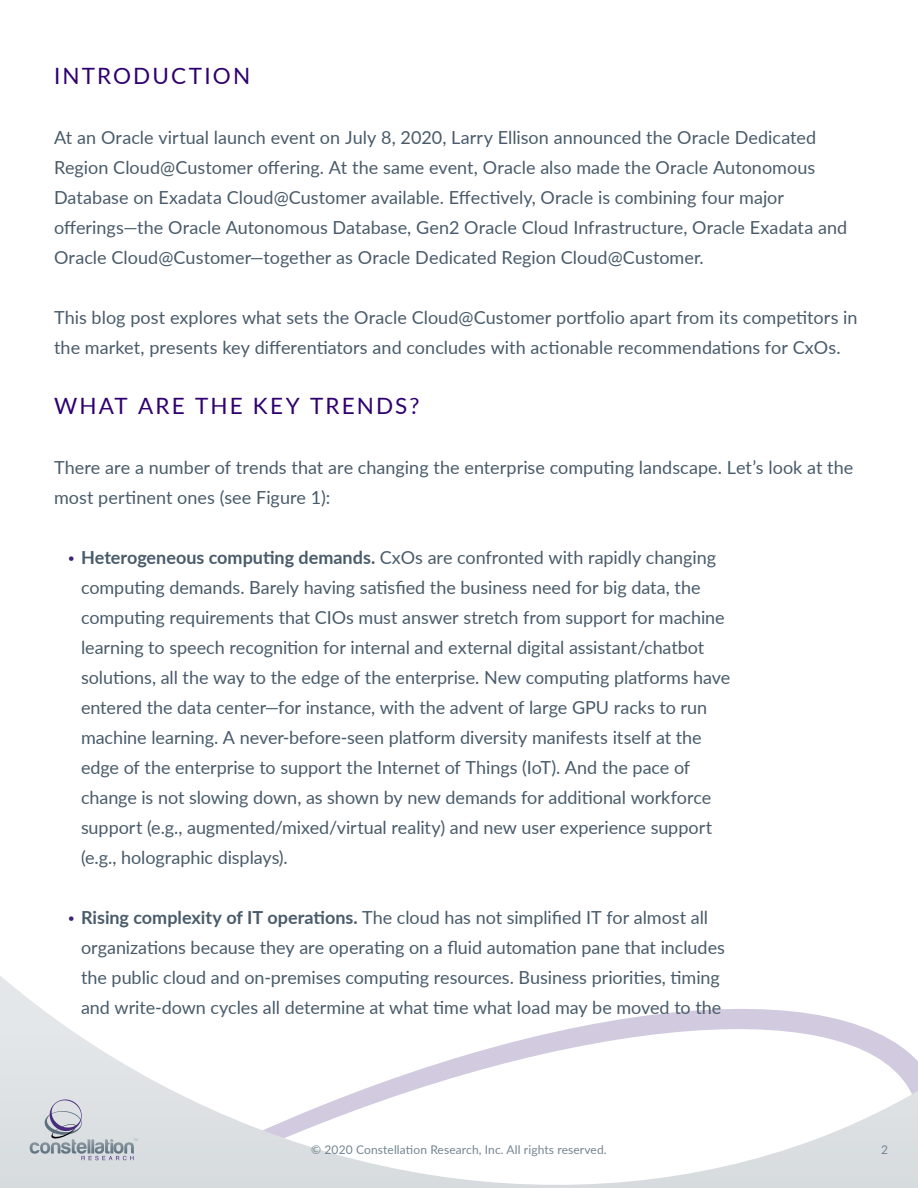
<style>
.page{position:relative;width:918px;height:1188px;background:#fff}
.page>*{position:absolute;margin:0;border:0;box-sizing:border-box;transform-origin:0 0}
.t1{font:22.5px "Lato";letter-spacing:.095em;color:#2f006f}
.t2{font:18px/30px "Lato";color:#495b6a}
.t3{font:12px "Lato";letter-spacing:.01em;color:#738592}
.s1{font-weight:100;color:#3d2474}
.s2{font-weight:700}
</style>
<div class="page">
<svg style="left:0;top:976px;width:918px;height:212px"></svg>
<svg style="left:30px;top:1099px;width:108px;height:61px;background:#c6cbd2"></svg>
<h3 class="t1" style="left:54px;top:60px;width:198px">INTRODUCTION</h3>
<p class="t2" style="left:54px;top:122px;width:795px">At an Oracle virtual launch event on July 8, 2020, Larry Ellison announced the Oracle Dedicated Region Cloud@Customer offering. At the same event, Oracle also made the Oracle Autonomous Database on Exadata Cloud@Customer available. Effectively, Oracle is combining four major offerings—the Oracle Autonomous Database, Gen2 Oracle Cloud Infrastructure, Oracle Exadata and Oracle Cloud@Customer—together as Oracle Dedicated Region Cloud@Customer.</p>
<p class="t2" style="left:54px;top:302px;width:805px">This blog post explores what sets the Oracle Cloud@Customer portfolio apart from its competitors in the market, presents key differentiators and concludes with actionable recommendations for CxOs.</p>
<h3 class="t1" style="left:54px;top:390px;width:367px">WHAT ARE THE KEY TRENDS?</h3>
<p class="t2" style="left:54px;top:452px;width:801px">There are a number of trends that are changing the enterprise computing landscape. Let’s look at the most pertinent ones (see Figure 1):</p>
<p class="t2" style="left:81px;top:542px;width:651px;text-indent:-15px"><span class="s1">•</span> <span class="s2">Heterogeneous computing demands.</span> CxOs are confronted with rapidly changing computing demands. Barely having satisfied the business need for big data, the computing requirements that CIOs must answer stretch from support for machine learning to speech recognition for internal and external digital assistant/chatbot solutions, all the way to the edge of the enterprise. New computing platforms have entered the data center—for instance, with the advent of large GPU racks to run machine learning. A never-before-seen platform diversity manifests itself at the edge of the enterprise to support the Internet of Things (IoT). And the pace of change is not slowing down, as shown by new demands for additional workforce support (e.g., augmented/mixed/virtual reality) and new user experience support (e.g., holographic displays).</p>
<p class="t2" style="left:81px;top:902px;width:646px;text-indent:-15px"><span class="s1">•</span> <span class="s2">Rising complexity of IT operations.</span> The cloud has not simplified IT for almost all organizations because they are operating on a fluid automation pane that includes the public cloud and on-premises computing resources. Business priorities, timing and write-down cycles all determine at what time what load may be moved to the</p>
<p class="t3" style="left:311px;top:1141px;width:297px">© 2020 Constellation Research, Inc. All rights reserved.</p>
<p class="t3" style="left:881px;top:1141px;width:8px">2</p>
</div>
